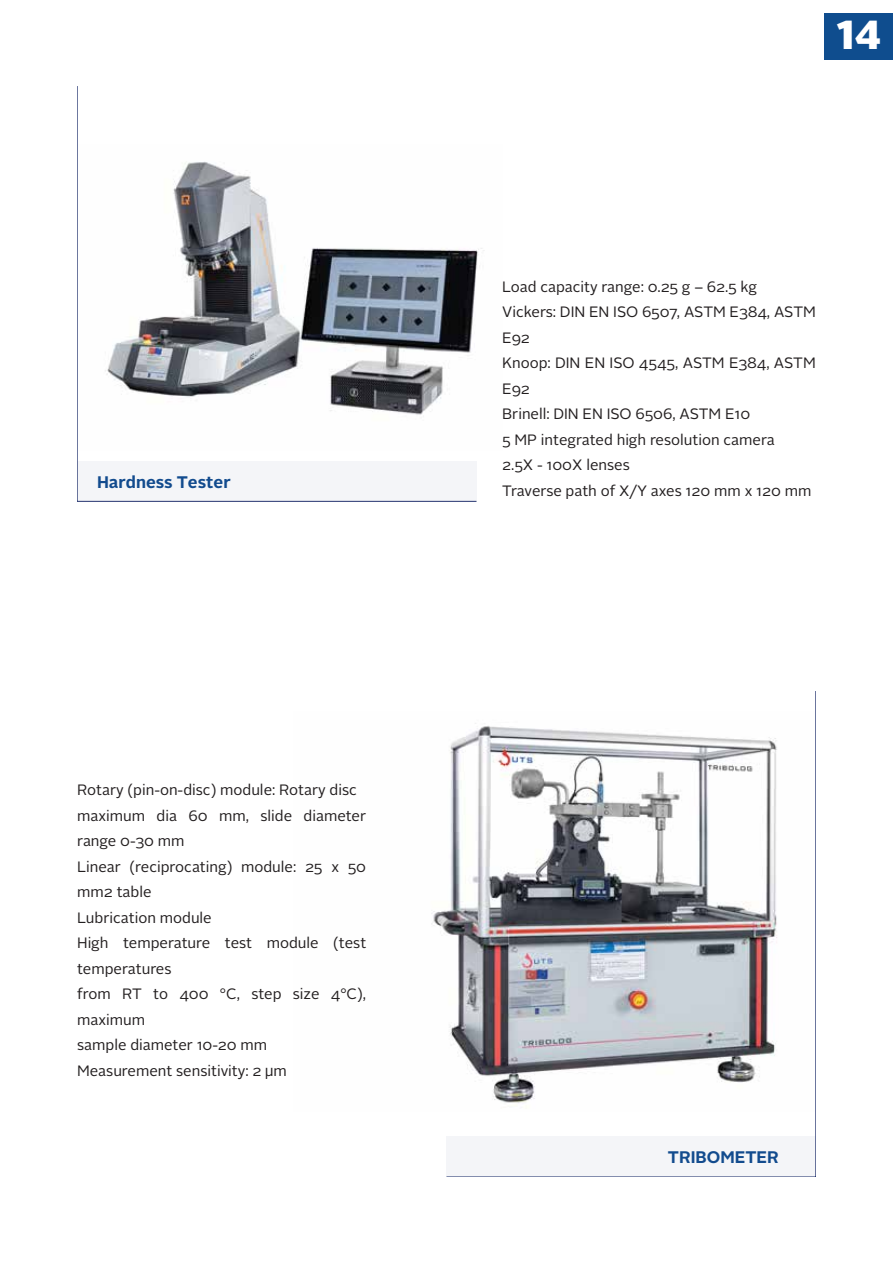
<style>
.page{position:relative;width:893px;height:1263px;background:#fff}
.page>*{position:absolute;margin:0;border:0;box-sizing:border-box;transform-origin:0 0}
.t1{font:900 40.5px "Alright Sans";color:#fff}
.t2{font:700 16.8px "Alright Sans";color:#124b8e}
.t3{font:15px/25.5px "Alright Sans";color:#231f20}
</style>
<div class="page">
<svg style="left:77px;top:86px;width:400px;height:416px"></svg>
<svg style="left:446px;top:691px;width:370px;height:486px"></svg>
<div style="left:825px;top:13px;width:68px;height:47px;background:#0f4d8e"></div>
<p class="t2" style="left:97px;top:470px;width:135px">Hardness Tester</p>
<p class="t3" style="left:77px;top:777px;width:291px">Rotary (pin-on-disc) module: Rotary disc maximum dia 60 mm, slide diameter range 0-30 mm<br>Linear (reciprocating) module: 25 x 50 mm2 table<br>Lubrication module<br>High temperature test module (test temperatures<br>from RT to 400 °C, step size 4°C), maximum<br>sample diameter 10-20 mm<br>Measurement sensitivity: 2 µm</p>
<h1 class="t1" style="left:837px;top:6px;width:45px">14</h1>
<p class="t3" style="left:502px;top:274px;width:315px">Load capacity range: 0.25 g – 62.5 kg<br>Vickers: DIN EN ISO 6507, ASTM E384, ASTM<br>E92<br>Knoop: DIN EN ISO 4545, ASTM E384, ASTM<br>E92<br>Brinell: DIN EN ISO 6506, ASTM E10<br>5 MP integrated high resolution camera<br>2.5X - 100X lenses<br>Traverse path of X/Y axes 120 mm x 120 mm</p>
<p class="t2" style="left:668px;top:1145px;width:112px">TRIBOMETER</p>
</div>
